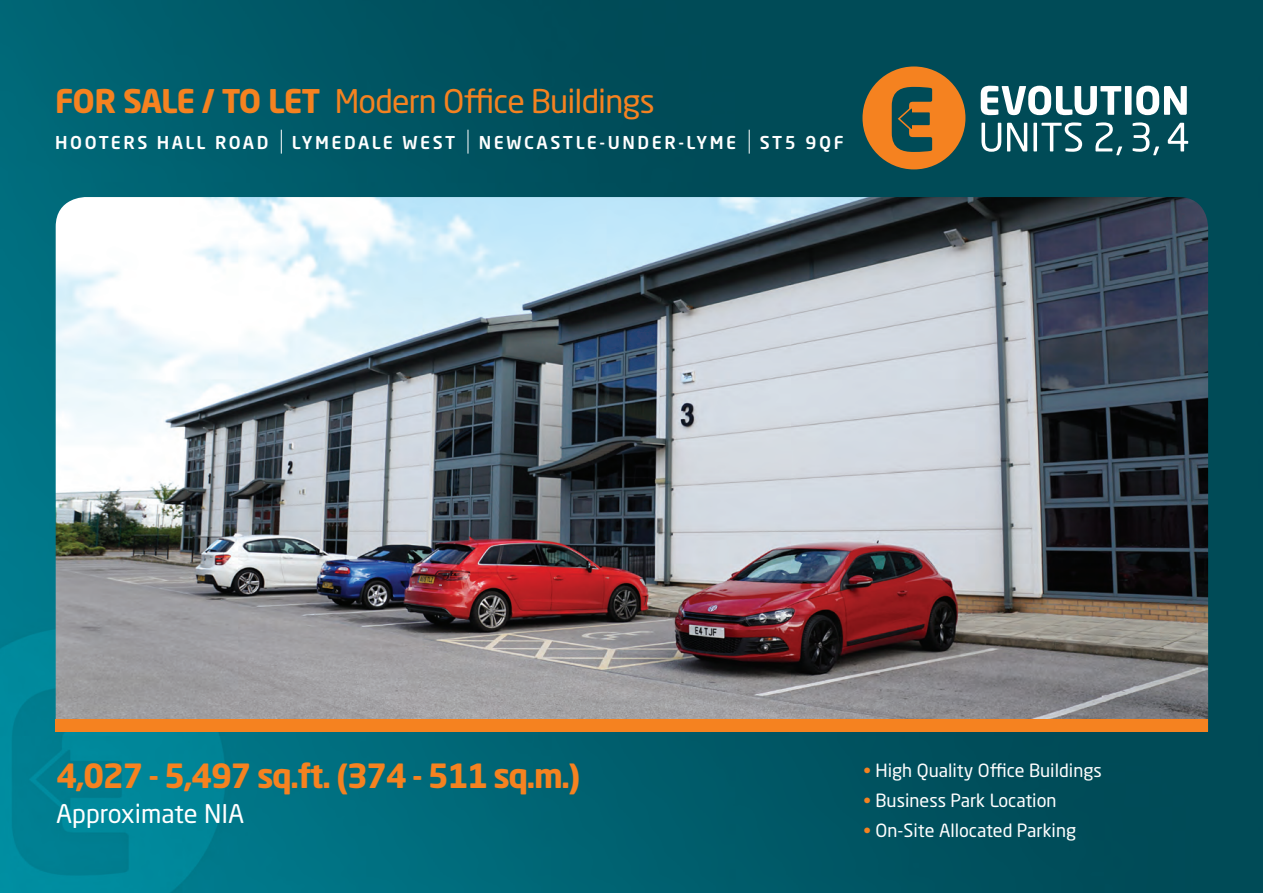
<style>
.page{position:relative;width:1263px;height:893px;background:#fff}
.page>*{position:absolute;margin:0;border:0;box-sizing:border-box;transform-origin:0 0}
.t1{font:700 33px "Neo Sans Pro";letter-spacing:-.05em;color:#f58220}
.t2{font:32.25px "Neo Sans Pro";letter-spacing:-.025em;color:#f58220}
.t3{font:25.5px "Neo Sans Pro";color:#fff}
.t4{font:18px "Neo Sans Pro";color:#fff}
.t5{font:500 17.55px "Neo Sans Pro";letter-spacing:.145em;color:#fff}
.s1{font-weight:700}
.s2{color:#f58220}
</style>
<div class="page">
<img style="left:0;top:0;width:1263px;height:893px">
<img style="left:56px;top:197px;width:1152px;height:522px">
<svg style="left:981px;top:86px;width:140px;height:29px"></svg>
<div style="left:1125px;top:86px;width:6px;height:29px;background:#fff"></div>
<svg style="left:1136px;top:86px;width:51px;height:29px"></svg>
<svg style="left:981px;top:123px;width:20px;height:29px"></svg>
<svg style="left:1007px;top:123px;width:20px;height:28px"></svg>
<svg style="left:1033px;top:123px;width:4px;height:28px"></svg>
<svg style="left:1041px;top:122px;width:41px;height:30px"></svg>
<svg style="left:1095px;top:122px;width:27px;height:33px"></svg>
<svg style="left:1132px;top:122px;width:27px;height:33px"></svg>
<svg style="left:1168px;top:123px;width:20px;height:28px"></svg>
<svg style="left:862px;top:66px;width:103px;height:103px;background:#936c35"></svg>
<div style="left:56px;top:719px;width:1152px;height:13px;background:#f58220"></div>
<svg style="left:468px;top:130px;width:1px;height:24px"></svg>
<svg style="left:749px;top:130px;width:1px;height:24px"></svg>
<svg style="left:281px;top:130px;width:1px;height:24px"></svg>
<p class="t2" style="left:55px;top:81px;width:601px"><span class="s1">FOR SALE / TO LET</span> Modern Office Buildings</p>
<p class="t5" style="left:55px;top:132px;width:215px">HOOTERS HALL ROAD</p>
<p class="t5" style="left:292px;top:132px;width:165px">LYMEDALE WEST</p>
<p class="t5" style="left:479px;top:132px;width:259px">NEWCASTLE-UNDER-LYME</p>
<p class="t5" style="left:760px;top:132px;width:86px">ST5 9QF</p>
<p class="t1" style="left:56px;top:755px;width:526px">4,027 - 5,497 sq.ft. (374 - 511 sq.m.)</p>
<p class="t3" style="left:56px;top:798px;width:190px">Approximate NIA</p>
<p class="t4" style="left:863px;top:759px;width:240px"><span class="s2">•</span> High Quality Office Buildings</p>
<p class="t4" style="left:863px;top:789px;width:194px"><span class="s2">•</span> Business Park Location</p>
<p class="t4" style="left:863px;top:819px;width:214px"><span class="s2">•</span> On-Site Allocated Parking</p>
</div>
